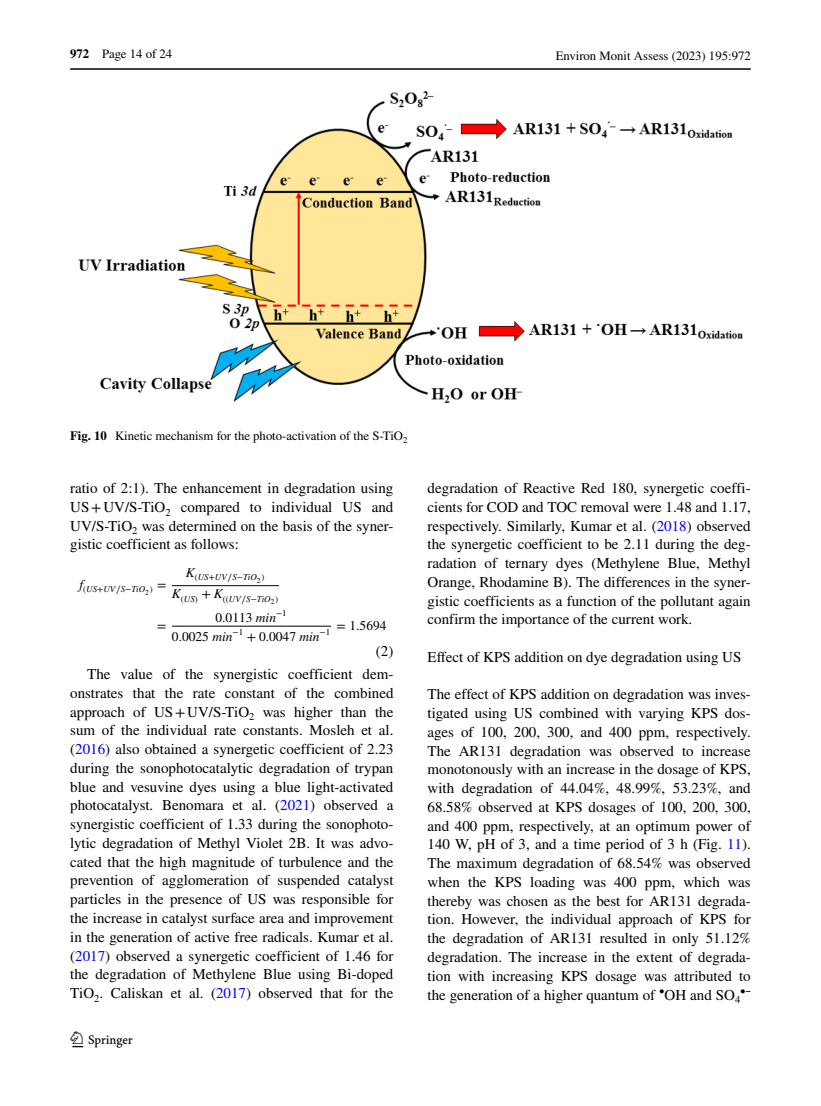
<style>
.page{position:relative;width:821px;height:1106px;background:#fff}
.page>*{position:absolute;margin:0;border:0;box-sizing:border-box;transform-origin:0 0}
.t1{font:22.5px "Springnew Regular 2";color:#000}
.t2{font:15px/18.8px "STIX";color:#000;text-align:justify}
.t3{font:13.5px/19.2px "STIX General Regular 2";color:#000}
.t4{font:13.5px "STIX Math Regular 2";color:#000}
.t5{font:12.75px "STIX";color:#000}
.t6{font:10.5px "STIX";color:#000}
.t7{font:9px "STIX General Italic 2";color:#000}
.s1{font-weight:700}
.s2{font-family:"STIX Math Regular 2"}
.s3{font-family:"STIX General Italic 2"}
.s4{color:#00f}
.s5{font-size:15px}
</style>
<div class="page">
<hr style="left:70px;top:68px;width:680px;height:2px;background:#000">
<hr style="left:172px;top:585px;width:107px;height:1px;background:#000">
<hr style="left:172px;top:625px;width:159px;height:1px;background:#000">
<img style="left:78px;top:91px;width:665px;height:312px">
<p class="t5" style="left:70px;top:45px;width:104px"><span class="s1">972</span> Page 14 of 24</p>
<p class="t5" style="left:555px;top:47px;width:197px">Environ Monit Assess (2023) 195:972</p>
<p class="t5" style="left:70px;top:427px;width:339px"><span class="s1">Fig. 10</span> Kinetic mechanism for the photo-activation of the S-TiO<sub>2</sub></p>
<p class="t2" style="left:70px;top:479px;width:325px">ratio of 2:1). The enhancement in degradation using US+UV/S-TiO<sub>2</sub> compared to individual US and UV/S-TiO<sub>2</sub> was determined on the basis of the syner&shy;gistic coefficient as follows:</p>
<p class="t7" style="left:186px;top:574px;width:80px"><sup>K</sup><span class="s2">(</span>US<span class="s2">+</span>UV<span class="s2">∕</span>S<span class="s2">−</span>TiO<sub>2</sub><span class="s2">)</span></p>
<p class="t7" style="left:172px;top:595px;width:108px"><sup>K</sup><span class="s2">(</span>US<span class="s2">)</span> <sup>+</sup> <sup>K</sup><span class="s2">((</span>UV<span class="s2">∕</span>S<span class="s2">−</span>TiO<sub>2</sub><span class="s2">)</span></p>
<p class="t7" style="left:79px;top:586px;width:88px"><sup>f</sup><span class="s2">(</span>US<span class="s2">+</span>UV<span class="s2">∕</span>S<span class="s2">−</span>TiO<sub>2</sub><span class="s2">)</span> <sup>=</sup></p>
<p class="t3" style="left:172px;top:607px;width:216px;text-indent:44px">0.0113 <span class="s3">min</span><sup>−</sup><sup>1<br></sup>0.0025 <span class="s3">min</span><sup>−</sup><sup>1</sup> <span class="s2">+</span> 0.0047 <span class="s3">min</span><sup>−</sup><sup>1</sup> <sup>=</sup> 1.5694</p>
<p class="t4" style="left:157px;top:620px;width:11px">=</p>
<p class="t2" style="left:376px;top:642px;width:19px">(2)</p>
<p class="t2" style="left:70px;top:665px;width:325px;text-indent:17px">The value of the synergistic coefficient dem&shy;onstrates that the rate constant of the combined approach of US+UV/S-TiO<sub>2</sub> was higher than the sum of the individual rate constants. Mosleh et al. (<span class="s4">2016</span>) also obtained a synergetic coefficient of 2.23 during the sonophotocatalytic degradation of trypan blue and vesuvine dyes using a blue light-activated photocatalyst. Benomara et al. (<span class="s4">2021</span>) observed a synergistic coefficient of 1.33 during the sonophoto&shy;lytic degradation of Methyl Violet 2B. It was advo&shy;cated that the high magnitude of turbulence and the prevention of agglomeration of suspended catalyst particles in the presence of US was responsible for the increase in catalyst surface area and improvement in the generation of active free radicals. Kumar et al. (<span class="s4">2017</span>) observed a synergetic coefficient of 1.46 for the degradation of Methylene Blue using Bi-doped TiO<sub>2</sub>. Caliskan et al. (<span class="s4">2017</span>) observed that for the</p>
<h1 class="t1" style="left:72px;top:1031px;width:62px">1 3</h1>
<p class="t2" style="left:427px;top:479px;width:325px">degradation of Reactive Red 180, synergetic coeffi&shy;cients for COD and TOC removal were 1.48 and 1.17, respectively. Similarly, Kumar et al. (<span class="s4">2018</span>) observed the synergetic coefficient to be 2.11 during the deg&shy;radation of ternary dyes (Methylene Blue, Methyl Orange, Rhodamine B). The differences in the syner&shy;gistic coefficients as a function of the pollutant again confirm the importance of the current work.</p>
<p class="t2" style="left:427px;top:648px;width:315px">Effect of KPS addition on dye degradation using US</p>
<p class="t2" style="left:427px;top:686px;width:325px">The effect of KPS addition on degradation was inves&shy;tigated using US combined with varying KPS dos&shy;ages of 100, 200, 300, and 400 ppm, respectively.<br>The AR131 degradation was observed to increase monotonously with an increase in the dosage of KPS, with degradation of 44.04%, 48.99%, 53.23%, and 68.58% observed at KPS dosages of 100, 200, 300, and 400 ppm, respectively, at an optimum power of 140 W, pH of 3, and a time period of 3 h (Fig. <span class="s4">11</span>).<br>The maximum degradation of 68.54% was observed when the KPS loading was 400 ppm, which was thereby was chosen as the best for AR131 degrada&shy;tion. However, the individual approach of KPS for the degradation of AR131 resulted in only 51.12% degradation. The increase in the extent of degrada&shy;tion with increasing KPS dosage was attributed to the generation of a higher quantum of <sup>•</sup>OH and SO<sub>4</sub></p>
<p class="t6" style="left:740px;top:982px;width:12px">•<span class="s5">¯</span></p>
</div>
